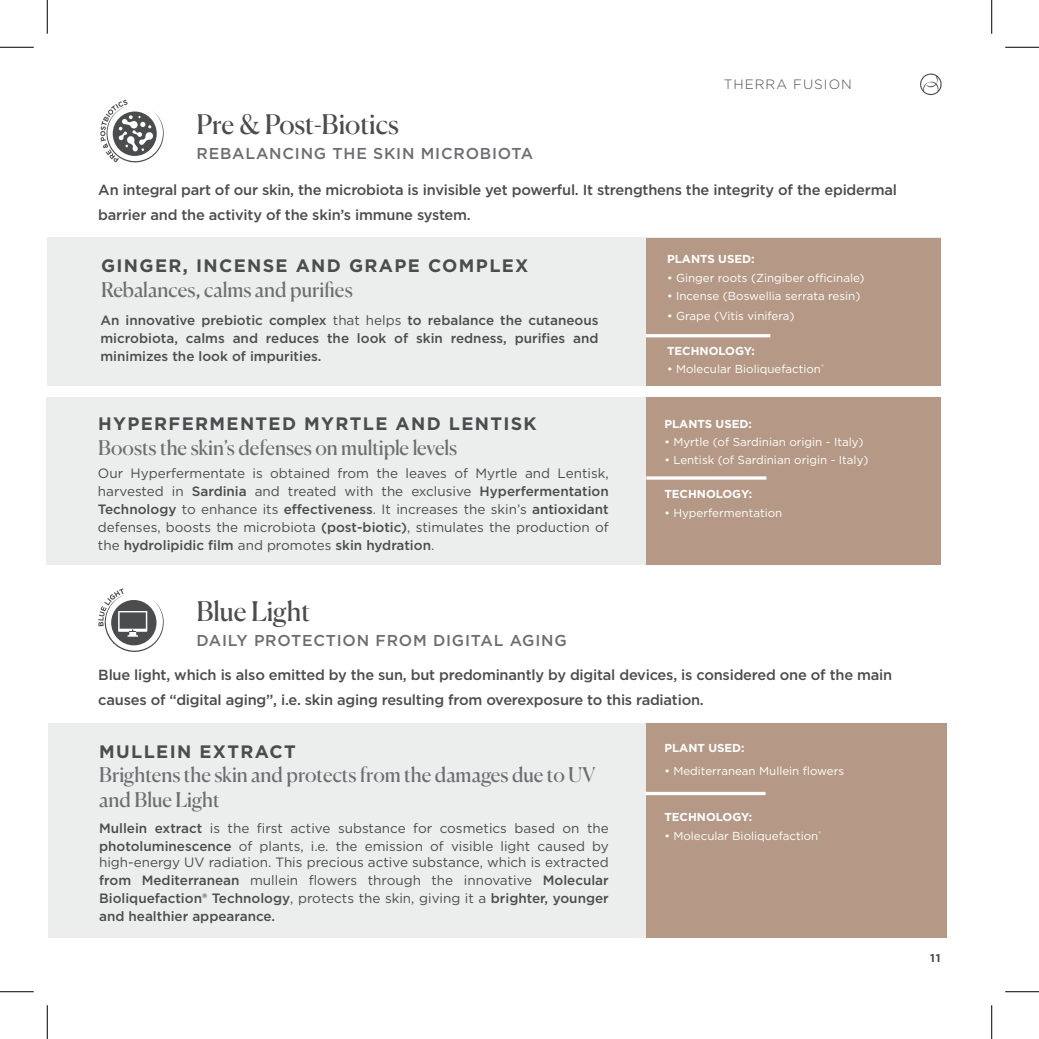
<style>
.page{position:relative;width:1039px;height:1039px;background:#fff}
.page>*{position:absolute;margin:0;border:0;box-sizing:border-box;transform-origin:0 0}
.t1{font:27px "Canela";letter-spacing:-.005em;color:#4b4c4d}
.t2{font:20.25px/24.3px "Canela";letter-spacing:-.005em;color:#6c6d70}
.t3{font:700 18px "Gotham";letter-spacing:.075em;color:#4b4c4d}
.t4{font:500 15.75px "Gotham";letter-spacing:.05em;color:#6c6d70}
.t5{font:500 14.62px/24.8px "Gotham";letter-spacing:-.015em;color:#4b4c4d}
.t6{font:13.5px/18px "Gotham";color:#4b4c4d;text-align:justify}
.t7{font:500 13.5px/18px "Gotham";color:#4b4c4d;text-align:justify}
.t8{font:300 13.5px "Gotham";letter-spacing:.075em;color:#4b4c4d}
.t9{font:11.47px "Gotham";color:#fff}
.t10{font:700 11.47px "Gotham";color:#fff}
.t11{font:700 11.25px "Gotham";color:#4b4c4d}
.s1{font-weight:400}
.s2{font-weight:500}
</style>
<div class="page">
<svg style="left:920px;top:73px;width:21px;height:22px"></svg>
<svg style="left:100px;top:100px;width:64px;height:63px"></svg>
<div style="left:47px;top:236px;width:893px;height:149px;background:#eceded"></div>
<div style="left:645px;top:238px;width:295px;height:147px;background:#b59986"></div>
<hr style="left:645px;top:334px;width:125px;height:3px;background:#fff">
<svg style="left:98px;top:588px;width:66px;height:64px"></svg>
<div style="left:47px;top:397px;width:894px;height:167px;background:#eceded"></div>
<div style="left:645px;top:397px;width:295px;height:167px;background:#b59986"></div>
<hr style="left:646px;top:476px;width:120px;height:3px;background:#fff">
<div style="left:49px;top:723px;width:898px;height:214px;background:#eceded"></div>
<div style="left:646px;top:723px;width:301px;height:214px;background:#b59986"></div>
<svg style="left:646px;top:791px;width:119px;height:4px"></svg>
<hr style="left:0;top:47px;width:34px;height:1px;background:#000">
<hr style="left:1005px;top:47px;width:33px;height:1px;background:#000">
<hr style="left:0;top:991px;width:34px;height:1px;background:#000">
<hr style="left:1005px;top:991px;width:33px;height:1px;background:#000">
<hr style="left:47px;top:0;width:1px;height:34px;background:#000">
<hr style="left:47px;top:1005px;width:1px;height:33px;background:#000">
<hr style="left:991px;top:0;width:1px;height:34px;background:#000">
<hr style="left:991px;top:1005px;width:1px;height:33px;background:#000">
<p class="t1" style="left:196px;top:103px;width:204px">Pre &amp; Post-Biotics</p>
<p class="t4" style="left:196px;top:143px;width:338px">REBALANCING THE SKIN MICROBIOTA</p>
<p class="t8" style="left:723px;top:75px;width:130px">THERRA FUSION</p>
<p class="t5" style="left:98px;top:177px;width:800px">An integral part of our skin, the microbiota is invisible yet powerful. It strengthens the integrity of the epidermal barrier and the activity of the skin’s immune system.</p>
<p class="t3" style="left:101px;top:254px;width:429px">GINGER, INCENSE AND GRAPE COMPLEX</p>
<p class="t2" style="left:101px;top:275px;width:253px">Rebalances, calms and purifies</p>
<p class="t7" style="left:100px;top:311px;width:499px">An innovative prebiotic complex <span class="s1">that helps</span> to rebalance the cutaneous microbiota, calms and reduces the look of skin redness, purifies and minimizes the look of impurities.</p>
<p class="t3" style="left:98px;top:412px;width:440px">HYPERFERMENTED MYRTLE AND LENTISK</p>
<p class="t2" style="left:98px;top:433px;width:360px">Boosts the skin’s defenses on multiple levels</p>
<p class="t6" style="left:98px;top:464px;width:512px">Our Hyperfermentate is obtained from the leaves of Myrtle and Lentisk, harvested in <span class="s2">Sardinia</span> and treated with the exclusive <span class="s2">Hyperfermentation Technology</span> to enhance its <span class="s2">effectiveness</span>. It increases the skin’s <span class="s2">antioxidant </span>defenses, boosts the microbiota <span class="s2">(post-biotic)</span>, stimulates the production of the <span class="s2">hydrolipidic film</span> and promotes <span class="s2">skin hydration</span>.</p>
<p class="t1" style="left:196px;top:590px;width:115px">Blue Light</p>
<p class="t4" style="left:196px;top:629px;width:372px">DAILY PROTECTION FROM DIGITAL AGING</p>
<p class="t10" style="left:667px;top:251px;width:89px">PLANTS USED:</p>
<p class="t9" style="left:667px;top:270px;width:199px">• Ginger roots (Zingiber officinale)</p>
<p class="t9" style="left:667px;top:288px;width:195px">• Incense (Boswellia serrata resin)</p>
<p class="t9" style="left:667px;top:309px;width:129px">• Grape (Vitis vinifera)</p>
<p class="t10" style="left:667px;top:343px;width:89px">TECHNOLOGY:</p>
<p class="t9" style="left:667px;top:361px;width:158px">• Molecular Bioliquefaction<sup>®</sup></p>
<p class="t10" style="left:664px;top:416px;width:89px">PLANTS USED:</p>
<p class="t9" style="left:664px;top:434px;width:201px">• Myrtle (of Sardinian origin - Italy)</p>
<p class="t9" style="left:664px;top:453px;width:206px">• Lentisk (of Sardinian origin - Italy)</p>
<p class="t10" style="left:664px;top:487px;width:89px">TECHNOLOGY:</p>
<p class="t9" style="left:664px;top:505px;width:119px">• Hyperfermentation</p>
<p class="t5" style="left:98px;top:662px;width:795px">Blue light, which is also emitted by the sun, but predominantly by digital devices, is considered one of the main causes of “digital aging”, i.e. skin aging resulting from overexposure to this radiation.</p>
<p class="t3" style="left:99px;top:739px;width:198px">MULLEIN EXTRACT</p>
<p class="t2" style="left:99px;top:761px;width:497px">Brightens the skin and protects from the damages due to UV and Blue Light</p>
<p class="t6" style="left:99px;top:818px;width:511px"><span class="s2">Mullein extract</span> is the first active substance for cosmetics based on the <span class="s2">photoluminescence</span> of plants, i.e. the emission of visible light caused by</p>
<p class="t6" style="left:99px;top:853px;width:511px">high-energy UV radiation. This precious active substance, which is extracted <span class="s2">from Mediterranean</span> mullein flowers through the innovative <span class="s2">Molecular Bioliquefaction® Technology</span>, protects the skin, giving it a <span class="s2">brighter, younger and healthier appearance.</span></p>
<p class="t10" style="left:664px;top:740px;width:82px">PLANT USED:</p>
<p class="t9" style="left:664px;top:763px;width:181px">• Mediterranean Mullein flowers</p>
<p class="t10" style="left:664px;top:809px;width:89px">TECHNOLOGY:</p>
<p class="t9" style="left:664px;top:828px;width:158px">• Molecular Bioliquefaction<sup>®</sup></p>
<p class="t11" style="left:930px;top:950px;width:12px">11</p>
</div>
